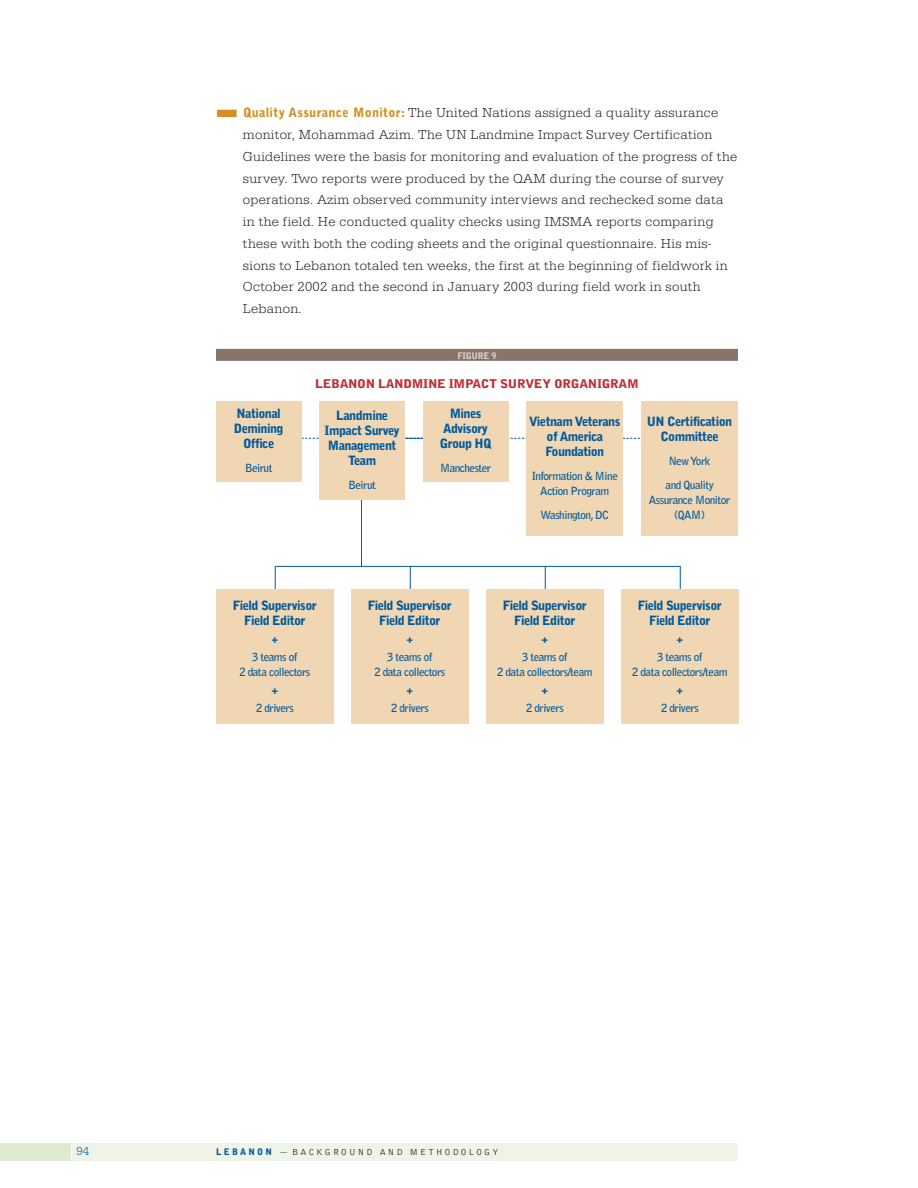
<style>
.page{position:relative;width:918px;height:1188px;background:#fff}
.page>*{position:absolute;margin:0;border:0;box-sizing:border-box;transform-origin:0 0}
.t1{font:13.5px/21.8px "URW Egyptienne T Ligh";letter-spacing:.02em;color:#231f20}
.t2{font:900 12.75px/15px "Bell Gothic";letter-spacing:-.045em;color:#005a9c;text-align:center}
.t3{font:900 12px "Bell Gothic";letter-spacing:-.03em;color:#c02f38;scale:1.1 1}
.t4{font:12px "URW Egyptienne T Ligh";color:#005a9c}
.t5{font:700 11.25px/15px "Bell Gothic";letter-spacing:-.045em;color:#005a9c;text-align:center}
.t6{font:900 11.25px "Bell Gothic";color:#005a9c}
.t7{font:300 9px "Bell Gothic";letter-spacing:.25em;color:#231f20}
.t8{font:900 9px "Bell Gothic";letter-spacing:-.03em;color:#dbd0c7}
.s1{color:#d29022}
.s2{font-family:"Bell Gothic";font-weight:900;font-size:12.75px;color:#d29022}
.s3{font-weight:900;color:#005a9c}
</style>
<div class="page">
<div style="left:216px;top:349px;width:522px;height:12px;background:#887468"></div>
<div style="left:0;top:1143px;width:70px;height:18px;background:#e0e9d1"></div>
<div style="left:72px;top:1143px;width:666px;height:18px;background:#f0f4e8"></div>
<hr style="left:361px;top:500px;width:1px;height:67px;background:#005a9c">
<svg style="left:275px;top:567px;width:1px;height:23px"></svg>
<svg style="left:410px;top:567px;width:1px;height:23px"></svg>
<svg style="left:545px;top:567px;width:1px;height:23px"></svg>
<svg style="left:680px;top:566px;width:1px;height:24px"></svg>
<hr style="left:275px;top:566px;width:405px;height:1px;background:#005a9c">
<div style="left:216px;top:401px;width:86px;height:81px;background:#f0d6b2"></div>
<div style="left:320px;top:401px;width:85px;height:99px;background:#f0d6b2"></div>
<div style="left:526px;top:401px;width:97px;height:135px;background:#f0d6b2"></div>
<div style="left:641px;top:401px;width:97px;height:135px;background:#f0d6b2"></div>
<div style="left:216px;top:590px;width:118px;height:134px;background:#f0d6b2"></div>
<div style="left:351px;top:590px;width:118px;height:134px;background:#f0d6b2"></div>
<div style="left:486px;top:590px;width:118px;height:134px;background:#f0d6b2"></div>
<div style="left:621px;top:590px;width:118px;height:134px;background:#f0d6b2"></div>
<svg style="left:302px;top:438px;width:338px;height:1px"></svg>
<div style="left:423px;top:401px;width:85px;height:81px;background:#f0d6b2"></div>
<p class="t1" style="left:243px;top:103px;width:496px;text-indent:-27px"><span class="s1">■</span> <span class="s2">Quality Assurance Monitor:</span> The United Nations assigned a quality assurance monitor, Mohammad Azim. The UN Landmine Impact Survey Certification Guidelines were the basis for monitoring and evaluation of the progress of the survey. Two reports were produced by the QAM during the course of survey operations. Azim observed community interviews and rechecked some data in the field. He conducted quality checks using IMSMA reports comparing these with both the coding sheets and the original questionnaire. His mis&shy;sions to Lebanon totaled ten weeks, the first at the beginning of fieldwork in October 2002 and the second in January 2003 during field work in south Lebanon.</p>
<p class="t2" style="left:234px;top:407px;width:51px">National<br>Demining<br>Office</p>
<p class="t5" style="left:245px;top:462px;width:29px">Beirut</p>
<p class="t8" style="left:457px;top:352px;width:41px">FIGURE 9</p>
<p class="t3" style="left:315px;top:379px;width:296px">LEBANON LANDMINE IMPACT SURVEY ORGANIGRAM</p>
<p class="t2" style="left:325px;top:409px;width:77px">Landmine<br>Impact Survey<br>Management<br>Team</p>
<p class="t5" style="left:349px;top:478px;width:29px">Beirut</p>
<p class="t2" style="left:440px;top:407px;width:53px">Mines<br>Advisory<br>Group HQ</p>
<p class="t5" style="left:440px;top:462px;width:53px">Manchester</p>
<p class="t2" style="left:529px;top:415px;width:93px">Vietnam Veterans of America<br>Foundation</p>
<p class="t5" style="left:532px;top:469px;width:88px">Information &amp; Mine<br>Action Program</p>
<p class="t5" style="left:541px;top:508px;width:70px">Washington, DC</p>
<p class="t2" style="left:647px;top:415px;width:87px">UN Certification<br>Committee</p>
<p class="t5" style="left:666px;top:450px;width:50px;line-height:24px;text-align:left">New York and Quality</p>
<p class="t5" style="left:649px;top:493px;width:83px">Assurance Monitor (QAM)</p>
<p class="t2" style="left:233px;top:599px;width:85px">Field Supervisor<br>Field Editor</p>
<p class="t6" style="left:272px;top:634px;width:8px">+</p>
<p class="t5" style="left:239px;top:650px;width:72px">3 teams of<br>2 data collectors</p>
<p class="t6" style="left:271px;top:685px;width:8px">+</p>
<p class="t5" style="left:256px;top:701px;width:39px">2 drivers</p>
<p class="t2" style="left:368px;top:599px;width:85px">Field Supervisor<br>Field Editor</p>
<p class="t6" style="left:407px;top:634px;width:8px">+</p>
<p class="t5" style="left:374px;top:650px;width:72px">3 teams of<br>2 data collectors</p>
<p class="t6" style="left:406px;top:685px;width:8px">+</p>
<p class="t5" style="left:391px;top:701px;width:39px">2 drivers</p>
<p class="t2" style="left:503px;top:599px;width:85px">Field Supervisor<br>Field Editor</p>
<p class="t6" style="left:542px;top:634px;width:8px">+</p>
<p class="t5" style="left:497px;top:650px;width:97px">3 teams of<br>2 data collectors/team</p>
<p class="t6" style="left:542px;top:685px;width:8px">+</p>
<p class="t5" style="left:526px;top:701px;width:39px">2 drivers</p>
<p class="t2" style="left:638px;top:599px;width:85px">Field Supervisor<br>Field Editor</p>
<p class="t6" style="left:677px;top:634px;width:8px">+</p>
<p class="t5" style="left:632px;top:650px;width:97px">3 teams of<br>2 data collectors/team</p>
<p class="t6" style="left:677px;top:685px;width:8px">+</p>
<p class="t5" style="left:661px;top:701px;width:39px">2 drivers</p>
<p class="t4" style="left:76px;top:1147px;width:14px">94</p>
<p class="t7" style="left:216px;top:1149px;width:284px"><span class="s3">LEBANON</span> — BACKGROUND AND METHODOLOGY</p>
</div>
